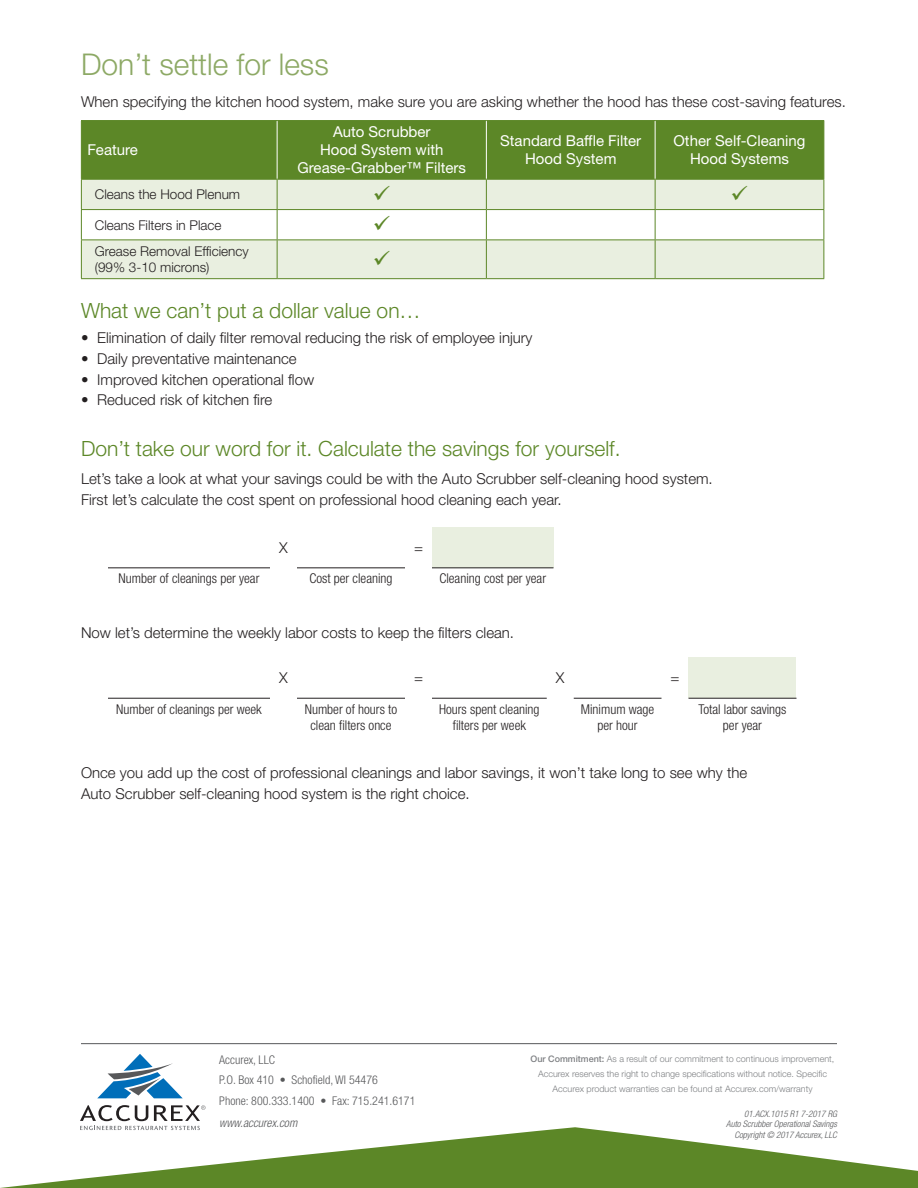
<style>
.page{position:relative;width:918px;height:1188px;background:#fff}
.page>*{position:absolute;margin:0;border:0;box-sizing:border-box;transform-origin:0 0}
.t1{font:300 30px "Helvetica Neue LT Std";color:#8da965}
.t2{font:300 21px "Helvetica Neue LT Std";color:#5c8727}
.t3{font:300 15px/21px "Helvetica Neue LT Std";color:#231f20}
.t4{font:15px/18px "Helvetica Neue LT Std";color:#fff;text-align:center}
.t5{font:300 condensed 13.5px/16.2px "Helvetica Neue LT Std";color:#231f20;text-align:center}
.t6{font:300 13.5px/16.2px "Helvetica Neue LT Std";color:#231f20}
.t7{font:300 condensed 12px/20.4px "Helvetica Neue LT Std";color:#57585a}
.t8{font:italic 300 condensed 12px "Helvetica Neue LT Std";color:#57585a}
.t9{font:300 9px/15px "Helvetica Neue LT Std";color:#7e8083;text-align:center}
.t10{font:italic 300 condensed 9px/10.8px "Helvetica Neue LT Std";color:#57585a;text-align:right}
.s1{font-weight:500}
</style>
<div class="page">
<svg style="left:0;top:1127px;width:918px;height:61px;fill:#5c8727"></svg>
<hr style="left:81px;top:1043px;width:756px;height:1px;background:#57585a">
<svg style="left:97px;top:1054px;width:86px;height:44px"></svg>
<svg style="left:80px;top:1105px;width:126px;height:25px"></svg>
<div style="left:688px;top:658px;width:108px;height:40px;background:#e9efe0"></div>
<hr style="left:108px;top:698px;width:162px;height:1px;background:#231f20">
<hr style="left:297px;top:698px;width:108px;height:1px;background:#231f20">
<hr style="left:432px;top:698px;width:115px;height:1px;background:#231f20">
<hr style="left:574px;top:698px;width:88px;height:1px;background:#231f20">
<hr style="left:688px;top:698px;width:108px;height:1px;background:#231f20">
<div style="left:432px;top:527px;width:122px;height:41px;background:#e9efe0"></div>
<hr style="left:108px;top:567px;width:162px;height:1px;background:#231f20">
<hr style="left:297px;top:567px;width:108px;height:1px;background:#231f20">
<hr style="left:432px;top:567px;width:122px;height:1px;background:#231f20">
<svg style="left:82px;top:210px;width:742px;height:68px;fill:#e9efe0"></svg>
<hr style="left:81px;top:120px;width:196px;height:1px;background:#5c8727">
<hr style="left:277px;top:120px;width:209px;height:1px;background:#5c8727">
<hr style="left:486px;top:120px;width:169px;height:1px;background:#5c8727">
<hr style="left:655px;top:120px;width:169px;height:1px;background:#5c8727">
<hr style="left:81px;top:210px;width:1px;height:30px;background:#5c8727">
<hr style="left:81px;top:209px;width:196px;height:1px;background:#5c8727">
<hr style="left:277px;top:210px;width:1px;height:30px;background:#5c8727">
<hr style="left:277px;top:209px;width:209px;height:1px;background:#5c8727">
<hr style="left:486px;top:209px;width:169px;height:1px;background:#5c8727">
<hr style="left:655px;top:209px;width:169px;height:1px;background:#5c8727">
<hr style="left:486px;top:210px;width:1px;height:30px;background:#5c8727">
<hr style="left:655px;top:210px;width:1px;height:30px;background:#5c8727">
<hr style="left:824px;top:210px;width:1px;height:30px;background:#5c8727">
<hr style="left:81px;top:240px;width:1px;height:38px;background:#5c8727">
<hr style="left:81px;top:240px;width:196px;height:1px;background:#5c8727">
<hr style="left:81px;top:278px;width:196px;height:1px;background:#5c8727">
<hr style="left:277px;top:240px;width:1px;height:38px;background:#5c8727">
<hr style="left:277px;top:240px;width:209px;height:1px;background:#5c8727">
<hr style="left:486px;top:240px;width:169px;height:1px;background:#5c8727">
<hr style="left:655px;top:240px;width:169px;height:1px;background:#5c8727">
<hr style="left:486px;top:240px;width:1px;height:38px;background:#5c8727">
<hr style="left:655px;top:240px;width:1px;height:38px;background:#5c8727">
<hr style="left:824px;top:240px;width:1px;height:38px;background:#5c8727">
<hr style="left:277px;top:278px;width:209px;height:1px;background:#5c8727">
<hr style="left:486px;top:278px;width:169px;height:1px;background:#5c8727">
<hr style="left:655px;top:278px;width:169px;height:1px;background:#5c8727">
<svg style="left:81px;top:121px;width:744px;height:88px;background:#8aa963"></svg>
<svg style="left:375px;top:216px;width:15px;height:15px"></svg>
<svg style="left:375px;top:250px;width:15px;height:15px"></svg>
<h1 class="t1" style="left:81px;top:46px;width:249px">Don’t settle for less</h1>
<p class="t3" style="left:81px;top:91px;width:766px">When specifying the kitchen hood system, make sure you are asking whether the hood has these cost-saving features.</p>
<p class="t4" style="left:87px;top:141px;width:52px">Feature</p>
<p class="t4" style="left:298px;top:123px;width:170px">Auto Scrubber<br>Hood System with<br>Grease-Grabber™ Filters</p>
<p class="t4" style="left:500px;top:132px;width:143px">Standard Baffle Filter<br>Hood System</p>
<p class="t4" style="left:674px;top:132px;width:133px">Other Self-Cleaning<br>Hood Systems</p>
<p class="t6" style="left:95px;top:186px;width:147px">Cleans the Hood Plenum</p>
<p class="t6" style="left:95px;top:216px;width:128px">Cleans Filters in Place</p>
<p class="t6" style="left:95px;top:243px;width:155px">Grease Removal Efficiency (99% 3-10 microns)</p>
<h2 class="t2" style="left:81px;top:298px;width:341px">What we can’t put a dollar value on…</h2>
<p class="t3" style="left:81px;top:327px;width:453px">• Elimination of daily filter removal reducing the risk of employee injury</p>
<p class="t3" style="left:81px;top:348px;width:217px">• Daily preventative maintenance</p>
<p class="t3" style="left:81px;top:369px;width:235px">• Improved kitchen operational flow</p>
<p class="t3" style="left:81px;top:389px;width:193px">• Reduced risk of kitchen fire</p>
<h2 class="t2" style="left:81px;top:436px;width:541px">Don’t take our word for it. Calculate the savings for yourself.</h2>
<p class="t3" style="left:81px;top:468px;width:633px">Let’s take a look at what your savings could be with the Auto Scrubber self-cleaning hood system.<br>First let’s calculate the cost spent on professional hood cleaning each year.</p>
<p class="t3" style="left:279px;top:537px;width:10px">X</p>
<p class="t3" style="left:414px;top:537px;width:10px">=</p>
<p class="t5" style="left:119px;top:570px;width:142px">Number of cleanings per year</p>
<p class="t5" style="left:309px;top:570px;width:85px">Cost per cleaning</p>
<p class="t5" style="left:439px;top:570px;width:108px">Cleaning cost per year</p>
<p class="t3" style="left:81px;top:622px;width:435px">Now let’s determine the weekly labor costs to keep the filters clean.</p>
<p class="t3" style="left:279px;top:667px;width:10px">X</p>
<p class="t3" style="left:414px;top:667px;width:10px">=</p>
<p class="t3" style="left:556px;top:667px;width:10px">X</p>
<p class="t3" style="left:671px;top:667px;width:10px">=</p>
<p class="t5" style="left:116px;top:701px;width:147px">Number of cleanings per week</p>
<p class="t5" style="left:305px;top:701px;width:94px">Number of hours to clean filters once</p>
<p class="t5" style="left:439px;top:701px;width:102px">Hours spent cleaning filters per week</p>
<p class="t5" style="left:581px;top:701px;width:75px">Minimum wage per hour</p>
<p class="t5" style="left:698px;top:701px;width:90px">Total labor savings per year</p>
<p class="t3" style="left:81px;top:762px;width:668px">Once you add up the cost of professional cleanings and labor savings, it won’t take long to see why the<br>Auto Scrubber self-cleaning hood system is the right choice.</p>
<p class="t9" style="left:531px;top:1051px;width:305px"><span class="s1">Our Commitment:</span> As a result of our commitment to continuous improvement,<br>Accurex reserves the right to change specifications without notice. Specific<br>Accurex product warranties can be found at Accurex.com/warranty</p>
<p class="t7" style="left:219px;top:1049px;width:198px">Accurex, LLC<br>P.O. Box 410 • Schofield, WI 54476<br>Phone: 800.333.1400 • Fax: 715.241.6171</p>
<p class="t8" style="left:219px;top:1115px;width:79px">www.accurex.com</p>
<p class="t10" style="left:726px;top:1108px;width:112px">01.ACX.1015 R1 7-2017 RG<br>Auto Scrubber Operational Savings<br>Copyright © 2017 Accurex, LLC</p>
</div>
